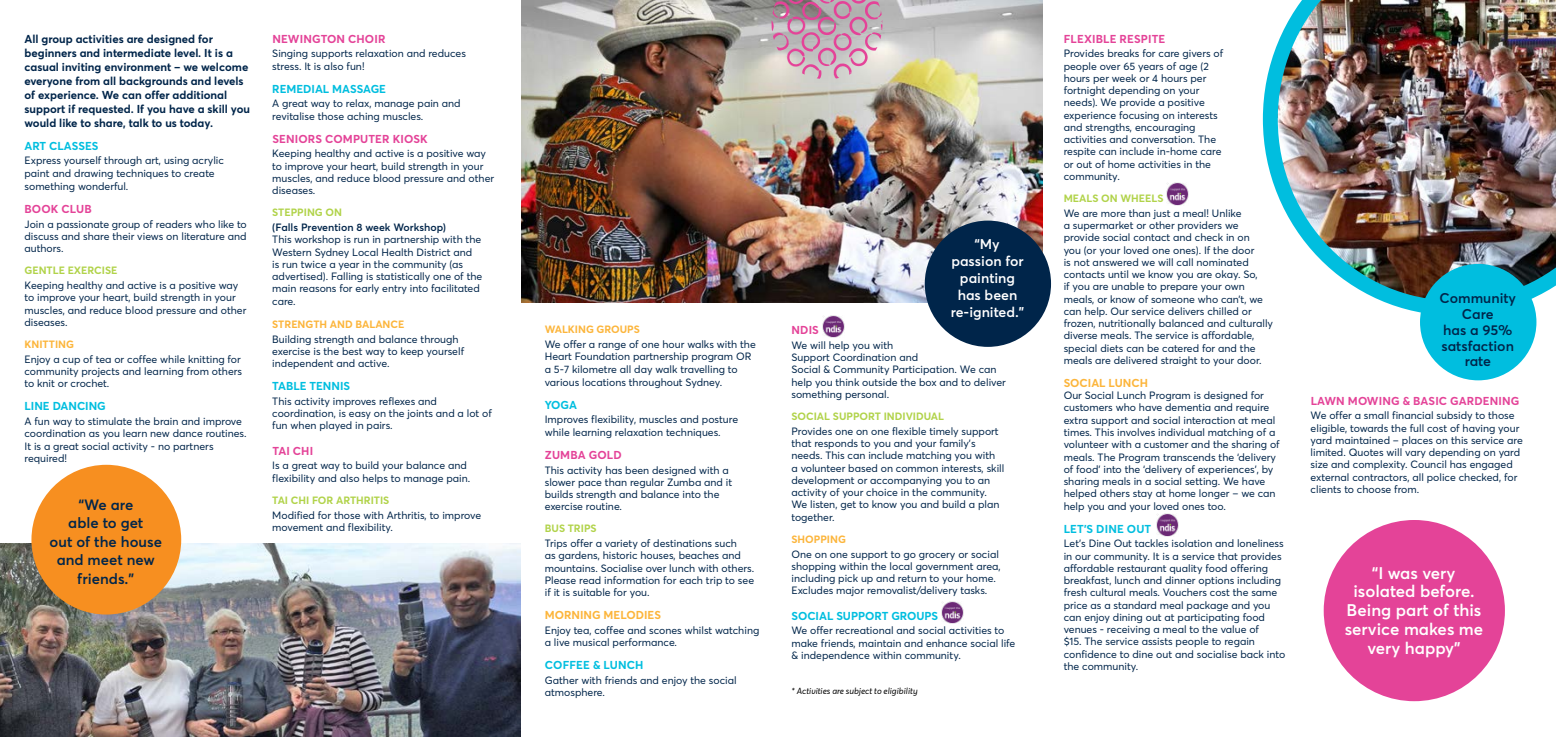
<style>
.page{position:relative;width:1556px;height:737px;background:#fff}
.page>*{position:absolute;margin:0;border:0;box-sizing:border-box;transform-origin:0 0}
.t1{font:600 16.71px/18.7px "Parramatta";color:#fff;text-align:center}
.t2{font:600 14.79px/18.5px "Parramatta";color:#00254a;text-align:center}
.t3{font:600 14px/16.9px "Parramatta";color:#fff;text-align:center}
.t4{font:600 14px/15.8px "Parramatta";color:#00254a;text-align:center}
.t5{font:700 11.38px/14px "Parramatta";color:#00254a}
.t6{font:700 11.38px "Parramatta";letter-spacing:.01em;color:#e44398}
.t7{font:700 11.38px "Parramatta";color:#00bedf}
.t8{font:700 11.38px "Parramatta";color:#fcb53b}
.t9{font:10.5px/12.2px "Parramatta";color:#00254a}
.t10{font:700 10.5px "Parramatta";color:#b1d34a}
.t11{font:700 10.5px "Parramatta";color:#fcb53b}
.t12{font:600 10.5px "Parramatta";color:#00254a}
.t13{font:italic 8.75px "Parramatta";color:#000}
</style>
<div class="page">
<img style="left:521px;top:0;width:521px;height:303px">
<div style="left:924px;top:221px;width:126px;height:126px;background:#00254a;border-radius:50%"></div>
<img style="left:1262px;top:0;width:293px;height:314px">
<div style="left:1419px;top:264px;width:117px;height:116px;background:#00bedf;border-radius:50%"></div>
<div style="left:1323px;top:520px;width:181px;height:181px;background:#e44398;border-radius:50%"></div>
<svg style="left:771px;top:0;width:112px;height:79px;background:#c7a5b4"></svg>
<img style="left:0;top:543px;width:521px;height:194px">
<div style="left:31px;top:465px;width:150px;height:149px;background:#f78f20;border-radius:50%"></div>
<img style="left:941px;top:601px;width:22px;height:22px">
<img style="left:1166px;top:183px;width:22px;height:22px">
<img style="left:1156px;top:514px;width:22px;height:22px">
<img style="left:822px;top:315px;width:22px;height:23px">
<p class="t5" style="left:24px;top:31px;width:227px">All group activities are designed for beginners and intermediate level. It is a casual inviting environment – we welcome everyone from all backgrounds and levels of experience. We can offer additional support if requested. If you have a skill you would like to share, talk to us today.</p>
<p class="t7" style="left:24px;top:138px;width:75px">ART CLASSES</p>
<p class="t9" style="left:24px;top:154px;width:201px;line-height:12.7px">Express yourself through art, using acrylic paint and drawing techniques to create something wonderful.</p>
<p class="t6" style="left:25px;top:201px;width:69px">BOOK CLUB</p>
<p class="t9" style="left:24px;top:217px;width:224px;text-align:justify">Join a passionate group of readers who like to discuss and share their views on literature and authors.</p>
<p class="t10" style="left:24px;top:263px;width:94px">GENTLE EXERCISE</p>
<p class="t9" style="left:24px;top:279px;width:223px">Keeping healthy and active is a positive way to improve your heart, build strength in your muscles, and reduce blood pressure and other diseases.</p>
<p class="t11" style="left:24px;top:337px;width:51px">KNITTING</p>
<p class="t9" style="left:24px;top:352px;width:219px">Enjoy a cup of tea or coffee while knitting for community projects and learning from others to knit or crochet.</p>
<p class="t7" style="left:24px;top:398px;width:83px">LINE DANCING</p>
<p class="t9" style="left:24px;top:415px;width:223px">A fun way to stimulate the brain and improve coordination as you learn new dance routines.<br>It is a great social activity - no partners required!</p>
<h2 class="t2" style="left:50px;top:495px;width:114px">“We are<br>able to get<br>out of the house and meet new friends.”</h2>
<p class="t6" style="left:272px;top:31px;width:115px">NEWINGTON CHOIR</p>
<p class="t9" style="left:272px;top:47px;width:195px">Singing supports relaxation and reduces stress. It is also fun!</p>
<p class="t7" style="left:272px;top:81px;width:115px">REMEDIAL MASSAGE</p>
<p class="t9" style="left:272px;top:97px;width:190px">A great way to relax, manage pain and revitalise those aching muscles.</p>
<p class="t6" style="left:272px;top:131px;width:157px">SENIORS COMPUTER KIOSK</p>
<p class="t9" style="left:272px;top:147px;width:223px">Keeping healthy and active is a positive way to improve your heart, build strength in your muscles, and reduce blood pressure and other diseases.</p>
<p class="t10" style="left:272px;top:205px;width:71px">STEPPING ON</p>
<p class="t12" style="left:272px;top:220px;width:175px">(Falls Prevention 8 week Workshop)</p>
<p class="t9" style="left:272px;top:233px;width:211px">This workshop is run in partnership with the Western Sydney Local Health District and<br>is run twice a year in the community (as advertised). Falling is statistically one of the main reasons for early entry into facilitated care.</p>
<p class="t11" style="left:272px;top:317px;width:134px">STRENGTH AND BALANCE</p>
<p class="t9" style="left:272px;top:332px;width:193px">Building strength and balance through exercise is the best way to keep yourself independent and active.</p>
<p class="t7" style="left:272px;top:378px;width:79px">TABLE TENNIS</p>
<p class="t9" style="left:272px;top:394px;width:221px">This activity improves reflexes and coordination, is easy on the joints and a lot of fun when played in pairs.</p>
<p class="t6" style="left:272px;top:442px;width:42px">TAI CHI</p>
<p class="t9" style="left:272px;top:459px;width:199px">Is a great way to build your balance and flexibility and also helps to manage pain.</p>
<p class="t10" style="left:272px;top:493px;width:119px">TAI CHI FOR ARTHRITIS</p>
<p class="t9" style="left:272px;top:508px;width:210px">Modified for those with Arthritis, to improve movement and flexibility.</p>
<p class="t11" style="left:544px;top:322px;width:97px">WALKING GROUPS</p>
<p class="t9" style="left:544px;top:338px;width:212px;line-height:12.5px">We offer a range of one hour walks with the Heart Foundation partnership program OR a 5-7 kilometre all day walk travelling to various locations throughout Sydney.</p>
<p class="t7" style="left:544px;top:397px;width:34px">YOGA</p>
<p class="t9" style="left:544px;top:413px;width:195px">Improves flexibility, muscles and posture while learning relaxation techniques.</p>
<p class="t6" style="left:545px;top:447px;width:78px">ZUMBA GOLD</p>
<p class="t9" style="left:544px;top:463px;width:189px">This activity has been designed with a slower pace than regular Zumba and it builds strength and balance into the exercise routine.</p>
<p class="t10" style="left:544px;top:521px;width:53px">BUS TRIPS</p>
<p class="t9" style="left:544px;top:537px;width:211px">Trips offer a variety of destinations such<br>as gardens, historic houses, beaches and mountains. Socialise over lunch with others.<br>Please read information for each trip to see if it is suitable for you.</p>
<p class="t8" style="left:544px;top:607px;width:118px">MORNING MELODIES</p>
<p class="t9" style="left:544px;top:623px;width:216px">Enjoy tea, coffee and scones whilst watching a live musical performance.</p>
<p class="t7" style="left:545px;top:657px;width:100px">COFFEE &amp; LUNCH</p>
<p class="t9" style="left:544px;top:674px;width:193px">Gather with friends and enjoy the social atmosphere.</p>
<h3 class="t3" style="left:950px;top:235px;width:75px">“My passion for painting has been re-ignited.”</h3>
<p class="t6" style="left:791px;top:322px;width:29px">NDIS</p>
<p class="t9" style="left:791px;top:338px;width:216px">We will help you with<br>Support Coordination and<br>Social &amp; Community Participation. We can help you think outside the box and to deliver something personal.</p>
<p class="t10" style="left:791px;top:409px;width:154px">SOCIAL SUPPORT INDIVIDUAL</p>
<p class="t9" style="left:791px;top:424px;width:214px">Provides one on one flexible timely support that responds to you and your family’s needs. This can include matching you with<br>a volunteer based on common interests, skill development or accompanying you to an activity of your choice in the community.<br>We listen, get to know you and build a plan together.</p>
<p class="t11" style="left:791px;top:531px;width:56px">SHOPPING</p>
<p class="t9" style="left:791px;top:547px;width:211px">One on one support to go grocery or social shopping within the local government area, including pick up and return to your home.<br>Excludes major removalist/delivery tasks.</p>
<p class="t7" style="left:791px;top:607px;width:148px">SOCIAL SUPPORT GROUPS</p>
<p class="t9" style="left:791px;top:624px;width:225px">We offer recreational and social activities to make friends, maintain and enhance social life &amp; independence within community.</p>
<p class="t13" style="left:791px;top:685px;width:128px">* Activities are subject to eligibility</p>
<p class="t6" style="left:1063px;top:31px;width:103px">FLEXIBLE RESPITE</p>
<p class="t9" style="left:1063px;top:47px;width:161px">Provides breaks for care givers of people over 65 years of age (2 hours per week or 4 hours per fortnight depending on your needs). We provide a positive experience focusing on interests and strengths, encouraging activities and conversation. The respite can include in-home care or out of home activities in the community.</p>
<p class="t10" style="left:1063px;top:191px;width:101px">MEALS ON WHEELS</p>
<p class="t9" style="left:1063px;top:207px;width:211px">We are more than just a meal! Unlike<br>a supermarket or other providers we provide social contact and check in on<br>you (or your loved one ones). If the door<br>is not answered we will call nominated contacts until we know you are okay. So,<br>if you are unable to prepare your own meals, or know of someone who can’t, we can help. Our service delivers chilled or frozen, nutritionally balanced and culturally diverse meals. The service is affordable, special diets can be catered for and the meals are delivered straight to your door.</p>
<p class="t8" style="left:1063px;top:375px;width:86px">SOCIAL LUNCH</p>
<p class="t9" style="left:1063px;top:389px;width:217px">Our Social Lunch Program is designed for customers who have dementia and require extra support and social interaction at meal times. This involves individual matching of a volunteer with a customer and the sharing of meals. The Program transcends the ‘delivery of food’ into the ‘delivery of experiences’, by sharing meals in a social setting. We have helped others stay at home longer – we can help you and your loved ones too.</p>
<p class="t7" style="left:1063px;top:520px;width:89px">LET’S DINE OUT</p>
<p class="t9" style="left:1063px;top:537px;width:223px">Let’s Dine Out tackles isolation and loneliness in our community. It is a service that provides affordable restaurant quality food offering breakfast, lunch and dinner options including fresh cultural meals. Vouchers cost the same price as a standard meal package and you can enjoy dining out at participating food venues - receiving a meal to the value of<br>$15. The service assists people to regain confidence to dine out and socialise back into the community.</p>
<h3 class="t4" style="left:1439px;top:290px;width:78px">Community<br>Care<br>has a 95% satsfaction rate</h3>
<p class="t6" style="left:1310px;top:392px;width:210px">LAWN MOWING &amp; BASIC GARDENING</p>
<p class="t9" style="left:1310px;top:409px;width:214px">We offer a small financial subsidy to those eligible, towards the full cost of having your yard maintained – places on this service are limited. Quotes will vary depending on yard size and complexity. Council has engaged external contractors, all police checked, for clients to choose from.</p>
<h1 class="t1" style="left:1344px;top:562px;width:140px">“I was very isolated before.<br>Being part of this service makes me very happy”</h1>
</div>
